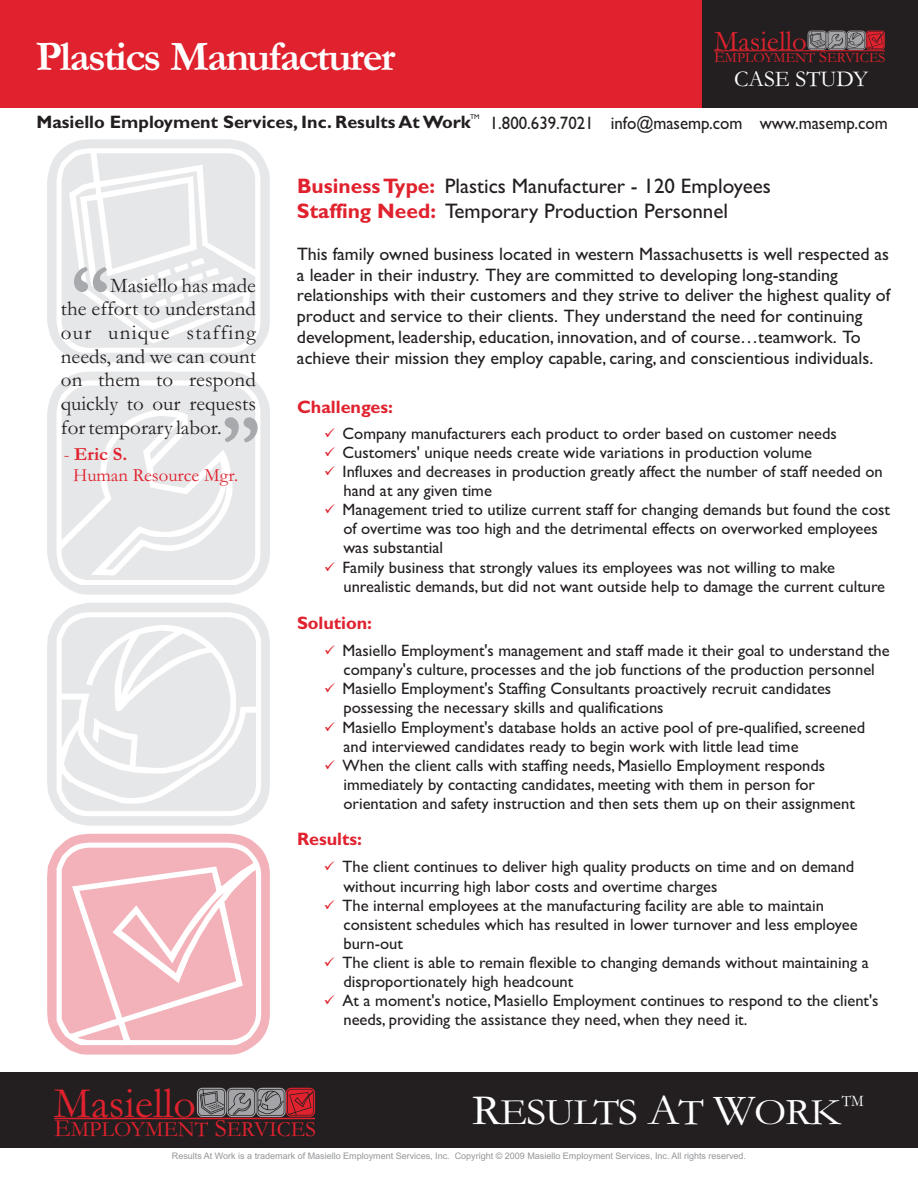
<style>
.page{position:relative;width:918px;height:1188px;background:#fff}
.page>*{position:absolute;margin:0;border:0;box-sizing:border-box;transform-origin:0 0}
.t1{font:700 79.5px "Garamond";color:#a8a9ad}
.t2{font:43.8px "Garamond";color:#e0222e}
.t3{font:700 42.6px "Garamond";letter-spacing:-.045em;color:#fff}
.t4{font:38.1px "Garamond";letter-spacing:-.025em;color:#fff;scale:1.09 1}
.t5{font:28.65px "Garamond";color:#e0222e}
.t6{font:22.8px "Garamond";color:#fff}
.t7{font:21.9px "Garamond";color:#e0222e}
.t8{font:21px/23.5px "Garamond";color:#231f20;text-align:justify}
.t9{font:21px/24.3px "Gill Sans";color:#231f20}
.t10{font:18.75px/21.1px "Garamond";color:#e0222e}
.t11{font:18px/20.9px "Gill Sans";color:#231f20}
.t12{font:700 18px "Gill Sans";color:#231f20}
.t13{font:18px "Gill Sans";color:#231f20;scale:.94 1}
.t14{font:700 18px "Gill Sans";color:#e0222e}
.t15{font:16.5px/19.2px "Gill Sans";color:#231f20}
.t16{font:16.35px "Garamond";color:#fff;scale:.92 1}
.t17{font:14.4px "Garamond";color:#e0222e}
.t18{font:14.1px/19.2px "Wingdings";color:#e0222e;text-align:justify}
.t19{font:9px "Arial";color:#939598}
.t20{font:6.9px "Gill Sans";color:#231f20}
.s1{font-size:16.35px}
.s2{font-weight:700}
.s3{font-weight:700;color:#e0222e}
.s4{font-size:25.05px}
.s5{font-size:43.5px}
</style>
<div class="page">
<svg style="left:47px;top:834px;width:223px;height:221px;fill:#f3b2ba"></svg>
<svg style="left:62px;top:848px;width:194px;height:192px"></svg>
<svg style="left:47px;top:372px;width:223px;height:223px;fill:#e6e7e9"></svg>
<svg style="left:62px;top:386px;width:193px;height:194px;background:#e9eaec"></svg>
<svg style="left:47px;top:603px;width:223px;height:223px;fill:#e6e7e9"></svg>
<svg style="left:62px;top:617px;width:194px;height:194px"></svg>
<svg style="left:47px;top:139px;width:223px;height:223px;fill:#e6e7e9"></svg>
<svg style="left:62px;top:153px;width:193px;height:195px"></svg>
<div style="left:0;top:1073px;width:918px;height:75px;background:#231f20"></div>
<div style="left:0;top:0;width:701px;height:108px;background:#e0222e"></div>
<svg style="left:54px;top:1088px;width:262px;height:32px"></svg>
<div style="left:702px;top:0;width:216px;height:108px;background:#231f20"></div>
<svg style="left:714px;top:31px;width:171px;height:21px"></svg>
<h3 class="t3" style="left:36px;top:42px;width:361px">Plastics Manufacturer</h3>
<p class="t20" style="left:470px;top:115px;width:11px">TM</p>
<p class="t12" style="left:36px;top:116px;width:436px">Masiello Employment Services, Inc. Results At Work</p>
<h3 class="t5" style="left:714px;top:31px;width:94px">Masiello</h3>
<p class="t17" style="left:714px;top:53px;width:173px"><span class="s1">E</span>MPLOYMENT <span class="s1">S</span>ERVICES</p>
<h3 class="t6" style="left:734px;top:71px;width:135px">CASE STUDY</h3>
<p class="t13" style="left:490px;top:116px;width:425px">1.800.639.7021 info@masemp.com www.masemp.com</p>
<h1 class="t1" style="left:70px;top:266px;width:40px">“</h1>
<p class="t8" style="left:61px;top:276px;width:197px;text-indent:49px">Masiello has made the effort to understand our unique staffing needs, and we can count on them to respond quickly to our requests for temporary labor.</p>
<p class="t10" style="left:73px;top:446px;width:167px;text-indent:-9px">- <span class="s2">Eric S.<br></span>Human Resource Mgr.</p>
<h1 class="t1" style="left:261px;top:443px;width:40px;rotate:-180deg">“</h1>
<p class="t9" style="left:297px;top:176px;width:433px"><span class="s3">Business Type:<br>Staffing Need:</span> Temporary Production Personnel</p>
<p class="t9" style="left:445px;top:176px;width:328px">Plastics Manufacturer - 120 Employees</p>
<p class="t11" style="left:297px;top:245px;width:595px">This family owned business located in western Massachusetts is well respected as a leader in their industry. They are committed to developing long-standing relationships with their customers and they strive to deliver the highest quality of product and service to their clients. They understand the need for continuing development, leadership, education, innovation, and of course…teamwork. To achieve their mission they employ capable, caring, and conscientious individuals.</p>
<p class="t14" style="left:297px;top:401px;width:98px">Challenges:</p>
<p class="t18" style="left:324px;top:425px;width:68px">✓ ✓ ✓</p>
<p class="t15" style="left:343px;top:425px;width:549px">Company manufacturers each product to order based on customer needs Customers' unique needs create wide variations in production volume<br>Influxes and decreases in production greatly affect the number of staff needed on hand at any given time<br>Management tried to utilize current staff for changing demands but found the cost of overtime was too high and the detrimental effects on overworked employees was substantial<br>Family business that strongly values its employees was not willing to make unrealistic demands, but did not want outside help to damage the current culture</p>
<p class="t14" style="left:297px;top:617px;width:77px">Solution:</p>
<p class="t15" style="left:343px;top:643px;width:549px">Masiello Employment's management and staff made it their goal to understand the company's culture, processes and the job functions of the production personnel Masiello Employment's Staffing Consultants proactively recruit candidates possessing the necessary skills and qualifications<br>Masiello Employment's database holds an active pool of pre-qualified, screened and interviewed candidates ready to begin work with little lead time<br>When the client calls with staffing needs, Masiello Employment responds immediately by contacting candidates, meeting with them in person for orientation and safety instruction and then sets them up on their assignment</p>
<p class="t14" style="left:297px;top:833px;width:67px">Results:</p>
<p class="t15" style="left:343px;top:859px;width:538px">The client continues to deliver high quality products on time and on demand without incurring high labor costs and overtime charges<br>The internal employees at the manufacturing facility are able to maintain consistent schedules which has resulted in lower turnover and less employee burn-out<br>The client is able to remain flexible to changing demands without maintaining a disproportionately high headcount<br>At a moment's notice, Masiello Employment continues to respond to the client's needs, providing the assistance they need, when they need it.</p>
<h2 class="t2" style="left:54px;top:1088px;width:143px">Masiello</h2>
<h3 class="t7" style="left:54px;top:1122px;width:263px"><span class="s4">E</span>MPLOYMENT <span class="s4">S</span>ERVICES</h3>
<h3 class="t4" style="left:472px;top:1099px;width:340px"><span class="s5">R</span>ESULTS <span class="s5">A</span>T <span class="s5">W</span>ORK</h3>
<p class="t16" style="left:842px;top:1096px;width:25px">TM</p>
<p class="t19" style="left:172px;top:1153px;width:576px">Results At Work is a trademark of Masiello Employment Services, Inc. Copyright © 2009 Masiello Employment Services, Inc. All rights reserved.</p>
</div>
